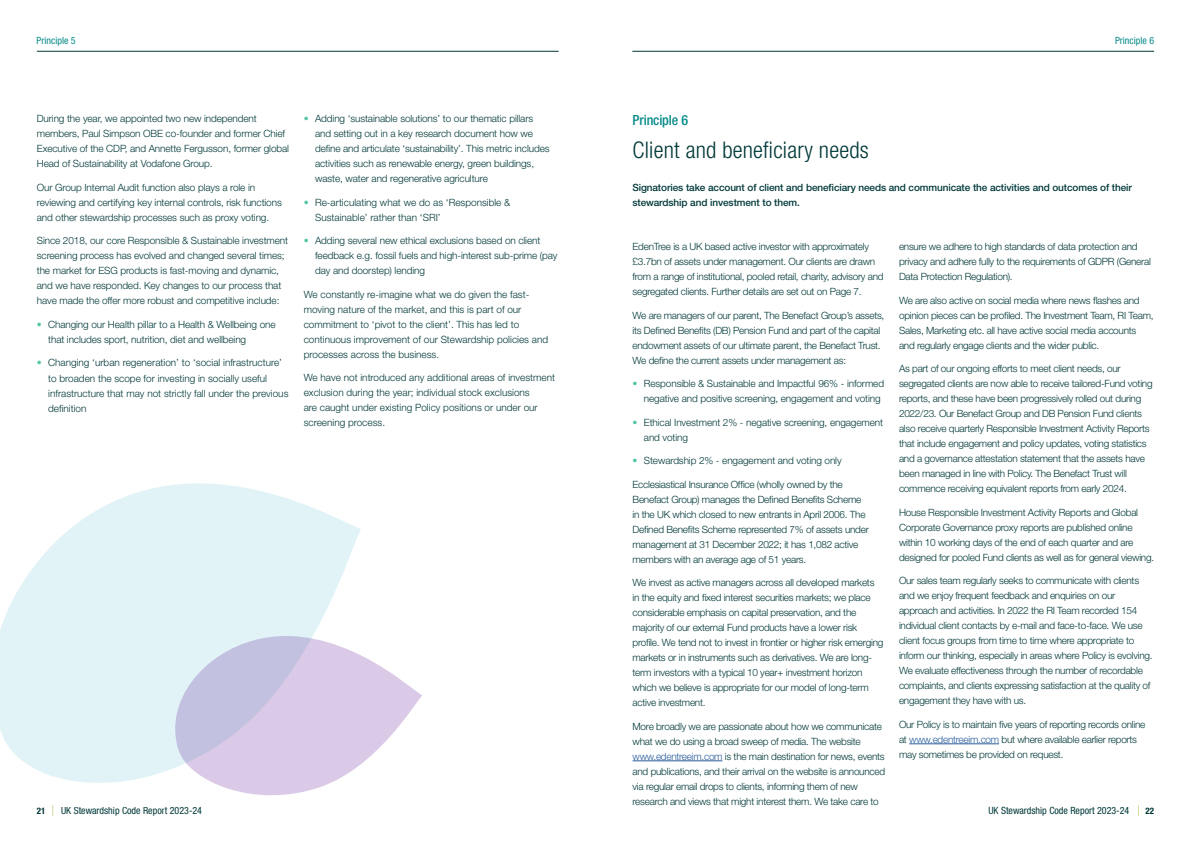
<style>
.page{position:relative;width:1191px;height:842px;background:#fff}
.page>*{position:absolute;margin:0;border:0;box-sizing:border-box;transform-origin:0 0}
.t1{font:300 condensed 23px "Helvetica Neue LT Pro";letter-spacing:.01em;color:#003838}
.t2{font:500 condensed 14px "Helvetica Neue LT Pro";letter-spacing:-.01em;color:#088b8a}
.t3{font:300 10px/15px "Helvetica Neue LT Pro";letter-spacing:-.025em;color:#003838}
.t4{font:300 10px/15px "Helvetica Neue LT Pro";color:#003838}
.t5{font:500 10px/15px "Helvetica Neue LT Pro";letter-spacing:-.01em;color:#003838}
.t6{font:condensed 10px "Helvetica Neue LT Pro";color:#003838}
.t7{font:condensed 10px "Helvetica Neue LT Pro";color:#088b8a}
.t8{font:700 condensed 9px "Helvetica Neue LT Pro";color:#003838}
.s1{color:#4ec5a5}
.s2{color:#275b9b}
</style>
<div class="page">
<hr style="left:37px;top:51px;width:521px;height:1px;background:#003838">
<hr style="left:632px;top:51px;width:522px;height:1px;background:#003838">
<hr style="left:632px;top:760px;width:90px;height:1px;background:#275b9b">
<hr style="left:909px;top:743px;width:90px;height:1px;background:#275b9b">
<svg style="left:0;top:483px;width:361px;height:323px;fill:#e2f3f7"></svg>
<svg style="left:163px;top:620px;width:259px;height:186px"></svg>
<p class="t7" style="left:37px;top:35px;width:41px">Principle 5</p>
<p class="t7" style="left:1115px;top:35px;width:41px">Principle 6</p>
<p class="t3" style="left:37px;top:111px;width:221px">During the year, we appointed two new independent</p>
<h2 class="t2" style="left:632px;top:112px;width:57px">Principle 6</h2>
<p class="t3" style="left:37px;top:126px;width:254px">members, Paul Simpson OBE co-founder and former Chief<br>Executive of the CDP, and Annette Fergusson, former global<br>Head of Sustainability at Vodafone Group.</p>
<p class="t3" style="left:37px;top:180px;width:246px">Our Group Internal Audit function also plays a role in reviewing and certifying key internal controls, risk functions and other stewardship processes such as proxy voting.</p>
<p class="t3" style="left:37px;top:233px;width:253px">Since 2018, our core Responsible &amp; Sustainable investment screening process has evolved and changed several times; the market for ESG products is fast-moving and dynamic, and we have responded. Key changes to our process that have made the offer more robust and competitive include:</p>
<p class="t3" style="left:48px;top:317px;width:229px;text-indent:-11px"><span class="s1">•</span> Changing our Health pillar to a Health &amp; Wellbeing one that includes sport, nutrition, diet and wellbeing</p>
<p class="t4" style="left:48px;top:355px;width:242px;text-indent:-11px"><span class="s1">•</span> Changing ‘urban regeneration’ to ‘social infrastructure’ to broaden the scope for investing in socially useful infrastructure that may not strictly fall under the previous definition</p>
<p class="t3" style="left:315px;top:111px;width:236px;text-indent:-11px"><span class="s1">•</span> Adding ‘sustainable solutions’ to our thematic pillars and setting out in a key research document how we define and articulate ‘sustainability’. This metric includes activities such as renewable energy, green buildings, waste, water and regenerative agriculture</p>
<p class="t4" style="left:315px;top:195px;width:197px;text-indent:-11px"><span class="s1">•</span> Re-articulating what we do as ‘Responsible &amp;<br>Sustainable’ rather than ‘SRI’</p>
<p class="t3" style="left:315px;top:233px;width:244px;text-indent:-11px"><span class="s1">•</span> Adding several new ethical exclusions based on client feedback e.g. fossil fuels and high-interest sub-prime (pay day and doorstep) lending</p>
<p class="t4" style="left:304px;top:287px;width:246px">We constantly re-imagine what we do given the fast&shy;moving nature of the market, and this is part of our commitment to ‘pivot to the client’. This has led to continuous improvement of our Stewardship policies and processes across the business.</p>
<p class="t4" style="left:304px;top:370px;width:253px">We have not introduced any additional areas of investment exclusion during the year; individual stock exclusions<br>are caught under existing Policy positions or under our screening process.</p>
<h1 class="t1" style="left:632px;top:137px;width:238px">Client and beneficiary needs</h1>
<p class="t5" style="left:632px;top:180px;width:501px">Signatories take account of client and beneficiary needs and communicate the activities and outcomes of their stewardship and investment to them.</p>
<p class="t3" style="left:632px;top:239px;width:252px">EdenTree is a UK based active investor with approximately £3.7bn of assets under management. Our clients are drawn from a range of institutional, pooled retail, charity, advisory and segregated clients. Further details are set out on Page 7.</p>
<p class="t3" style="left:632px;top:307px;width:253px">We are managers of our parent, The Benefact Group’s assets, its Defined Benefits (DB) Pension Fund and part of the capital endowment assets of our ultimate parent, the Benefact Trust.<br>We define the current assets under management as:</p>
<p class="t3" style="left:644px;top:376px;width:242px;text-indent:-11px"><span class="s1">•</span> Responsible &amp; Sustainable and Impactful 96% - informed negative and positive screening, engagement and voting</p>
<p class="t3" style="left:644px;top:414px;width:241px;text-indent:-11px"><span class="s1">•</span> Ethical Investment 2% - negative screening, engagement and voting</p>
<p class="t3" style="left:632px;top:453px;width:211px"><span class="s1">•</span> Stewardship 2% - engagement and voting only</p>
<p class="t3" style="left:632px;top:476px;width:238px">Ecclesiastical Insurance Office (wholly owned by the Benefact Group) manages the Defined Benefits Scheme in the UK which closed to new entrants in April 2006. The Defined Benefits Scheme represented 7% of assets under management at 31 December 2022; it has 1,082 active members with an average age of 51 years.</p>
<p class="t3" style="left:632px;top:575px;width:252px">We invest as active managers across all developed markets in the equity and fixed interest securities markets; we place considerable emphasis on capital preservation, and the majority of our external Fund products have a lower risk profile. We tend not to invest in frontier or higher risk emerging markets or in instruments such as derivatives. We are long&shy;term investors with a typical 10 year+ investment horizon which we believe is appropriate for our model of long-term active investment.</p>
<p class="t3" style="left:632px;top:718px;width:254px">More broadly we are passionate about how we communicate what we do using a broad sweep of media. The website <span class="s2">www.edentreeim.com</span> is the main destination for news, events and publications, and their arrival on the website is announced via regular email drops to clients, informing them of new research and views that might interest them. We take care to</p>
<p class="t3" style="left:899px;top:239px;width:253px">ensure we adhere to high standards of data protection and privacy and adhere fully to the requirements of GDPR (General<br>Data Protection Regulation).</p>
<p class="t3" style="left:899px;top:292px;width:256px">We are also active on social media where news flashes and opinion pieces can be profiled. The Investment Team, RI Team, Sales, Marketing etc. all have active social media accounts and regularly engage clients and the wider public.</p>
<p class="t3" style="left:899px;top:361px;width:255px">As part of our ongoing efforts to meet client needs, our segregated clients are now able to receive tailored-Fund voting reports, and these have been progressively rolled out during 2022/23. Our Benefact Group and DB Pension Fund clients also receive quarterly Responsible Investment Activity Reports that include engagement and policy updates, voting statistics and a governance attestation statement that the assets have been managed in line with Policy. The Benefact Trust will commence receiving equivalent reports from early 2024.</p>
<p class="t3" style="left:899px;top:504px;width:257px">House Responsible Investment Activity Reports and Global Corporate Governance proxy reports are published online within 10 working days of the end of each quarter and are designed for pooled Fund clients as well as for general viewing.</p>
<p class="t3" style="left:899px;top:573px;width:255px">Our sales team regularly seeks to communicate with clients and we enjoy frequent feedback and enquiries on our approach and activities. In 2022 the RI Team recorded 154 individual client contacts by e-mail and face-to-face. We use client focus groups from time to time where appropriate to inform our thinking, especially in areas where Policy is evolving.<br>We evaluate effectiveness through the number of recordable complaints, and clients expressing satisfaction at the quality of engagement they have with us.</p>
<p class="t3" style="left:899px;top:716px;width:248px">Our Policy is to maintain five years of reporting records online at <span class="s2">www.edentreeim.com</span> but where available earlier reports may sometimes be provided on request.</p>
<p class="t8" style="left:37px;top:805px;width:10px">21</p>
<p class="t6" style="left:61px;top:805px;width:142px">UK Stewardship Code Report 2023-24</p>
<p class="t6" style="left:988px;top:805px;width:142px">UK Stewardship Code Report 2023-24</p>
<p class="t8" style="left:1145px;top:805px;width:10px">22</p>
</div>
